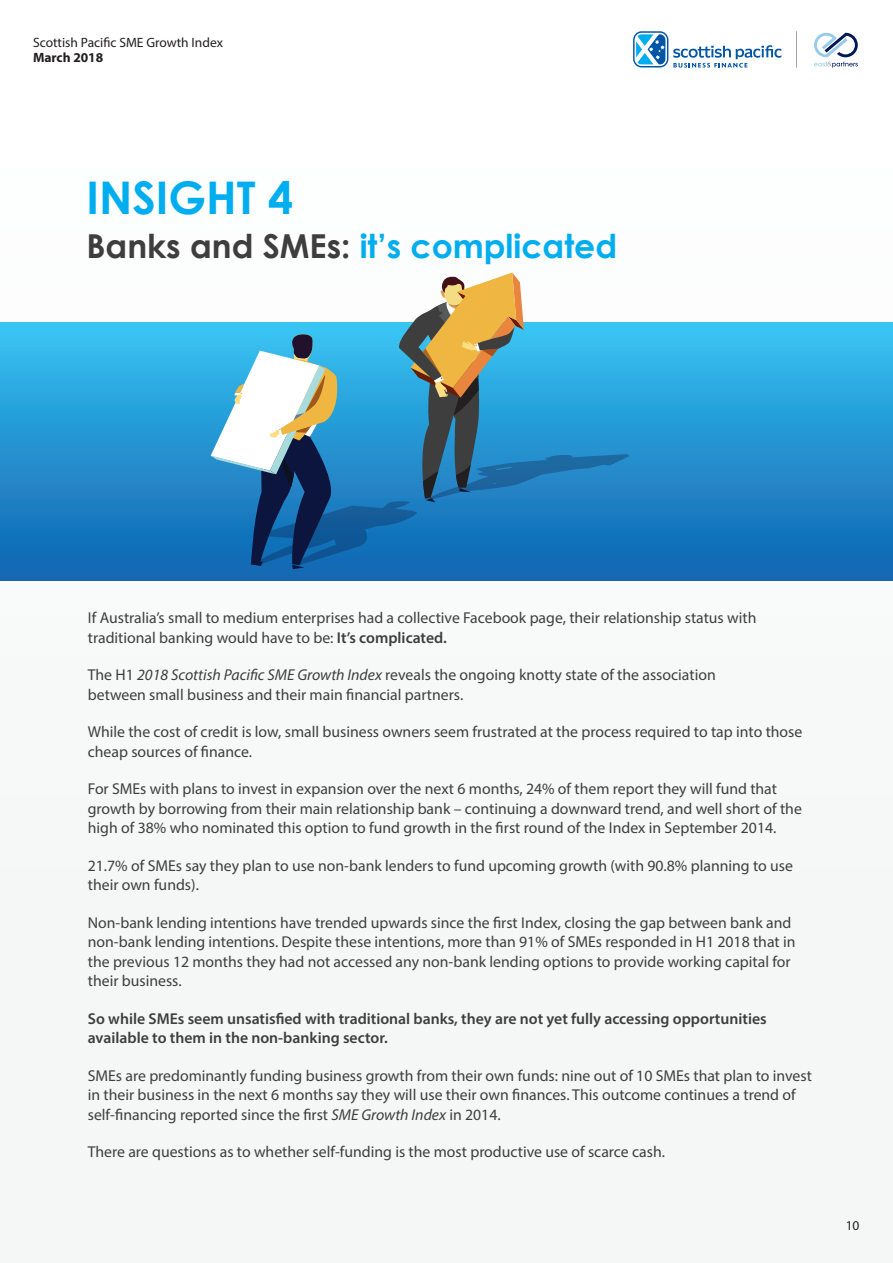
<style>
.page{position:relative;width:893px;height:1263px;background:#f6f9f7}
.page>*{position:absolute;margin:0;border:0;box-sizing:border-box;transform-origin:0 0}
.t1{font:700 45px "Century Gothic";color:#00aeef}
.t2{font:700 33px "Century Gothic";color:#00aeef}
.t3{font:15.75px/19.5px "Myriad Pro";color:#3e3e3f}
.t4{font:600 15.75px/19.5px "Myriad Pro";color:#3e3e3f}
.t5{font:13.5px "Myriad Pro";color:#231f20}
.t6{font:700 13.5px "Myriad Pro";color:#231f20}
.s1{color:#3e3e3f}
.s2{font-weight:600}
.s3{font-style:italic}
</style>
<div class="page">
<div style="left:0;top:322px;width:893px;height:259px;background:linear-gradient(to bottom,#38c4f2,#1063af)"></div>
<svg style="left:211px;top:272px;width:419px;height:297px"></svg>
<svg style="left:814px;top:33px;width:44px;height:35px"></svg>
<svg style="left:633px;top:31px;width:148px;height:37px"></svg>
<hr style="left:796px;top:31px;width:1px;height:37px;background:#3e3e3f">
<p class="t5" style="left:33px;top:34px;width:191px">Scottish Pacific SME Growth Index</p>
<p class="t6" style="left:33px;top:49px;width:72px">March 2018</p>
<h1 class="t1" style="left:86px;top:169px;width:209px">INSIGHT 4</h1>
<h2 class="t2" style="left:86px;top:225px;width:532px"><span class="s1">Banks and SMEs:</span> it’s complicated</h2>
<p class="t3" style="left:88px;top:608px;width:670px">If Australia’s small to medium enterprises had a collective Facebook page, their relationship status with traditional banking would have to be: <span class="s2">It’s complicated.</span></p>
<p class="t3" style="left:88px;top:665px;width:629px">The H1 <span class="s3">2018 Scottish Pacific SME Growth Index</span> reveals the ongoing knotty state of the association between small business and their main financial partners.</p>
<p class="t3" style="left:88px;top:722px;width:716px">While the cost of credit is low, small business owners seem frustrated at the process required to tap into those cheap sources of finance.</p>
<p class="t3" style="left:88px;top:779px;width:716px">For SMEs with plans to invest in expansion over the next 6 months, 24% of them report they will fund that growth by borrowing from their main relationship bank – continuing a downward trend, and well short of the high of 38% who nominated this option to fund growth in the first round of the Index in September 2014.</p>
<p class="t3" style="left:88px;top:855px;width:707px">21.7% of SMEs say they plan to use non-bank lenders to fund upcoming growth (with 90.8% planning to use their own funds).</p>
<p class="t3" style="left:88px;top:912px;width:709px">Non-bank lending intentions have trended upwards since the first Index, closing the gap between bank and non-bank lending intentions. Despite these intentions, more than 91% of SMEs responded in H1 2018 that in the previous 12 months they had not accessed any non-bank lending options to provide working capital for their business.</p>
<p class="t4" style="left:88px;top:1008px;width:680px">So while SMEs seem unsatisfied with traditional banks, they are not yet fully accessing opportunities available to them in the non-banking sector.</p>
<p class="t3" style="left:88px;top:1065px;width:726px">SMEs are predominantly funding business growth from their own funds: nine out of 10 SMEs that plan to invest in their business in the next 6 months say they will use their own finances. This outcome continues a trend of self-financing reported since the first <span class="s3">SME Growth Index</span> in 2014.</p>
<p class="t3" style="left:88px;top:1142px;width:579px">There are questions as to whether self-funding is the most productive use of scarce cash.</p>
<p class="t5" style="left:846px;top:1217px;width:15px">10</p>
</div>
